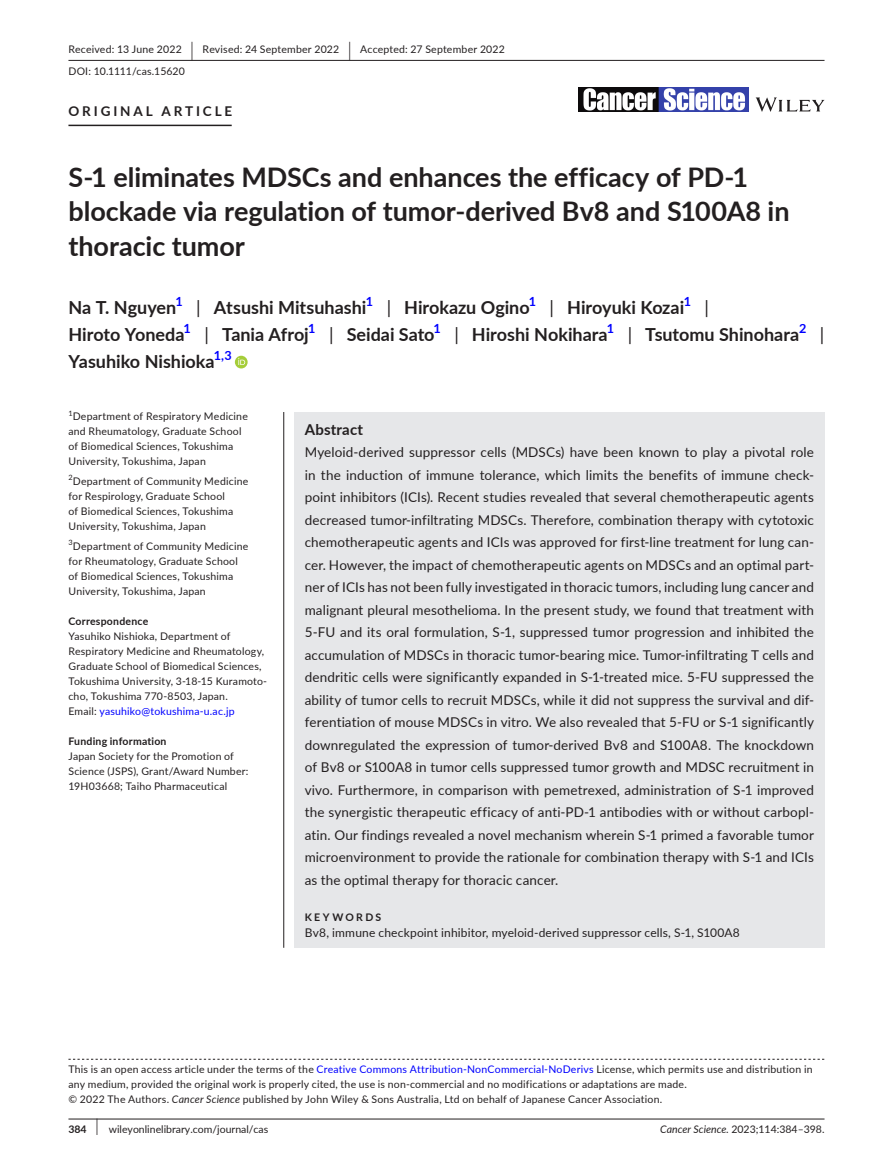
<style>
.page{position:relative;width:893px;height:1174px;background:#fff}
.page>*{position:absolute;margin:0;border:0;box-sizing:border-box;transform-origin:0 0}
.t1{font:700 27px/34.5px "Lato";color:#231f20}
.t2{font:700 18px "Lato";color:#231f20}
.t3{font:18px "Lato";color:#231f20}
.t4{font:700 15px "Lato";letter-spacing:.015em;color:#231f20}
.t5{font:13.5px/22.5px "Lato";letter-spacing:.01em;color:#231f20;text-align:justify}
.t6{font:700 13.5px "Lato";letter-spacing:.215em;color:#231f20}
.t7{font:700 12.6px "Lato";color:#00f}
.t8{font:12px "Lato";letter-spacing:.015em;color:#231f20}
.t9{font:10.5px/15px "Lato";letter-spacing:.02em;color:#231f20}
.t10{font:10.5px "Lato";color:#231f20}
.t11{font:700 10.5px "Lato";letter-spacing:.02em;color:#231f20}
.t12{font:700 10.5px "Lato";letter-spacing:.22em;color:#231f20}
.s1{font-size:19.65px}
.s2{font-weight:400}
.s3{color:#00f}
.s4{font-style:italic}
.s5{font-weight:700}
.s6{font-size:17.4px}
</style>
<div class="page">
<hr style="left:68px;top:1118px;width:756px;height:1px;background:#231f20">
<svg style="left:756px;top:97px;width:68px;height:15px"></svg>
<img style="left:578px;top:88px;width:170px;height:24px">
<hr style="left:68px;top:60px;width:756px;height:1px;background:#231f20">
<hr style="left:68px;top:125px;width:164px;height:1px;background:#231f20">
<div style="left:235px;top:356px;width:13px;height:12px;background:#a5cd39;border-radius:50%"></div>
<svg style="left:238px;top:358px;width:7px;height:7px"></svg>
<svg style="left:68px;top:1058px;width:756px;height:1px"></svg>
<div style="left:294px;top:412px;width:530px;height:535px;background:#e6e7e9"></div>
<hr style="left:283px;top:412px;width:1px;height:535px;background:#231f20">
<p class="t9" style="left:68px;top:38px;width:438px;line-height:21.8px">Received: 13 June 2022 <span class="s1">|</span> Revised: 24 September 2022 <span class="s1">|</span> Accepted: 27 September 2022<br>DOI: 10.1111/cas.15620</p>
<p class="t6" style="left:68px;top:101px;width:165px">ORIGINAL ARTICLE</p>
<h1 class="t1" style="left:68px;top:159px;width:723px">S-1 eliminates MDSCs and enhances the efficacy of PD-1 blockade via regulation of tumor-derived Bv8 and S100A8 in thoracic tumor</h1>
<h2 class="t2" style="left:68px;top:295px;width:109px">Na T. Nguyen</h2>
<p class="t7" style="left:175px;top:292px;width:9px">1</p>
<h2 class="t2" style="left:196px;top:295px;width:172px"><span class="s2">|</span> Atsushi Mitsuhashi</h2>
<p class="t7" style="left:366px;top:292px;width:9px">1</p>
<h2 class="t2" style="left:387px;top:295px;width:145px"><span class="s2">|</span> Hirokazu Ogino</h2>
<p class="t7" style="left:529px;top:292px;width:9px">1</p>
<h2 class="t2" style="left:550px;top:295px;width:136px"><span class="s2">|</span> Hiroyuki Kozai</h2>
<p class="t7" style="left:684px;top:292px;width:9px">1</p>
<h2 class="t3" style="left:704px;top:295px;width:6px">|</h2>
<h2 class="t2" style="left:68px;top:322px;width:118px">Hiroto Yoneda</h2>
<p class="t7" style="left:184px;top:319px;width:9px">1</p>
<h2 class="t2" style="left:204px;top:322px;width:106px"><span class="s2">|</span> Tania Afroj</h2>
<p class="t7" style="left:308px;top:319px;width:9px">1</p>
<h2 class="t2" style="left:329px;top:322px;width:107px"><span class="s2">|</span> Seidai Sato</h2>
<p class="t7" style="left:434px;top:319px;width:9px">1</p>
<h2 class="t2" style="left:454px;top:322px;width:155px"><span class="s2">|</span> Hiroshi Nokihara</h2>
<p class="t7" style="left:607px;top:319px;width:9px">1</p>
<h2 class="t2" style="left:628px;top:322px;width:173px"><span class="s2">|</span> Tsutomu Shinohara</h2>
<p class="t7" style="left:799px;top:319px;width:9px">2</p>
<h2 class="t3" style="left:820px;top:322px;width:6px">|</h2>
<h2 class="t2" style="left:68px;top:349px;width:148px">Yasuhiko Nishioka</h2>
<p class="t7" style="left:214px;top:346px;width:20px">1,3</p>
<p class="t9" style="left:68px;top:409px;width:181px"><sup>1</sup>Department of Respiratory Medicine and Rheumatology, Graduate School of Biomedical Sciences, Tokushima University, Tokushima, Japan</p>
<p class="t9" style="left:68px;top:473px;width:181px"><sup>2</sup>Department of Community Medicine for Respirology, Graduate School<br>of Biomedical Sciences, Tokushima University, Tokushima, Japan</p>
<p class="t9" style="left:68px;top:538px;width:181px"><sup>3</sup>Department of Community Medicine for Rheumatology, Graduate School of Biomedical Sciences, Tokushima University, Tokushima, Japan</p>
<p class="t11" style="left:68px;top:613px;width:81px">Correspondence</p>
<p class="t9" style="left:68px;top:628px;width:200px">Yasuhiko Nishioka, Department of Respiratory Medicine and Rheumatology, Graduate School of Biomedical Sciences, Tokushima University, 3-18-15 Kuramoto&shy;cho, Tokushima 770-8503, Japan.<br>Email: <span class="s3">yasuhiko@tokushima-u.ac.jp</span></p>
<p class="t11" style="left:68px;top:733px;width:100px">Funding information</p>
<p class="t9" style="left:68px;top:748px;width:182px">Japan Society for the Promotion of<br>Science (JSPS), Grant/Award Number:<br>19H03668; Taiho Pharmaceutical</p>
<p class="t4" style="left:305px;top:418px;width:60px">Abstract</p>
<p class="t5" style="left:305px;top:440px;width:511px">Myeloid-derived suppressor cells (MDSCs) have been known to play a pivotal role in the induction of immune tolerance, which limits the benefits of immune check&shy;point inhibitors (ICIs). Recent studies revealed that several chemotherapeutic agents decreased tumor-infiltrating MDSCs. Therefore, combination therapy with cytotoxic chemotherapeutic agents and ICIs was approved for first-line treatment for lung can&shy;cer. However, the impact of chemotherapeutic agents on MDSCs and an optimal part&shy;ner of ICIs has not been fully investigated in thoracic tumors, including lung cancer and malignant pleural mesothelioma. In the present study, we found that treatment with 5-FU and its oral formulation, S-1, suppressed tumor progression and inhibited the accumulation of MDSCs in thoracic tumor-bearing mice. Tumor-infiltrating T cells and dendritic cells were significantly expanded in S-1-treated mice. 5-FU suppressed the ability of tumor cells to recruit MDSCs, while it did not suppress the survival and dif&shy;ferentiation of mouse MDSCs in vitro. We also revealed that 5-FU or S-1 significantly downregulated the expression of tumor-derived Bv8 and S100A8. The knockdown of Bv8 or S100A8 in tumor cells suppressed tumor growth and MDSC recruitment in vivo. Furthermore, in comparison with pemetrexed, administration of S-1 improved the synergistic therapeutic efficacy of anti-PD-1 antibodies with or without carbopl&shy;atin. Our findings revealed a novel mechanism wherein S-1 primed a favorable tumor microenvironment to provide the rationale for combination therapy with S-1 and ICIs as the optimal therapy for thoracic cancer.</p>
<p class="t12" style="left:305px;top:909px;width:78px">KEYWORDS</p>
<p class="t8" style="left:305px;top:924px;width:437px">Bv8, immune checkpoint inhibitor, myeloid-derived suppressor cells, S-1, S100A8</p>
<p class="t9" style="left:68px;top:1061px;width:746px">This is an open access article under the terms of the <span class="s3">Creative Commons Attribution-NonCommercial-NoDerivs</span> License, which permits use and distribution in any medium, provided the original work is properly cited, the use is non-commercial and no modifications or adaptations are made.<br>© 2022 The Authors. <span class="s4">Cancer Science</span> published by John Wiley &amp; Sons Australia, Ltd on behalf of Japanese Cancer Association.</p>
<p class="t10" style="left:68px;top:1121px;width:201px"><span class="s5">384</span> <span class="s6">|</span> wileyonlinelibrary.com/journal/cas</p>
<p class="t10" style="left:660px;top:1121px;width:166px"><span class="s4">Cancer Science.</span> 2023;114:384–398.</p>
</div>
